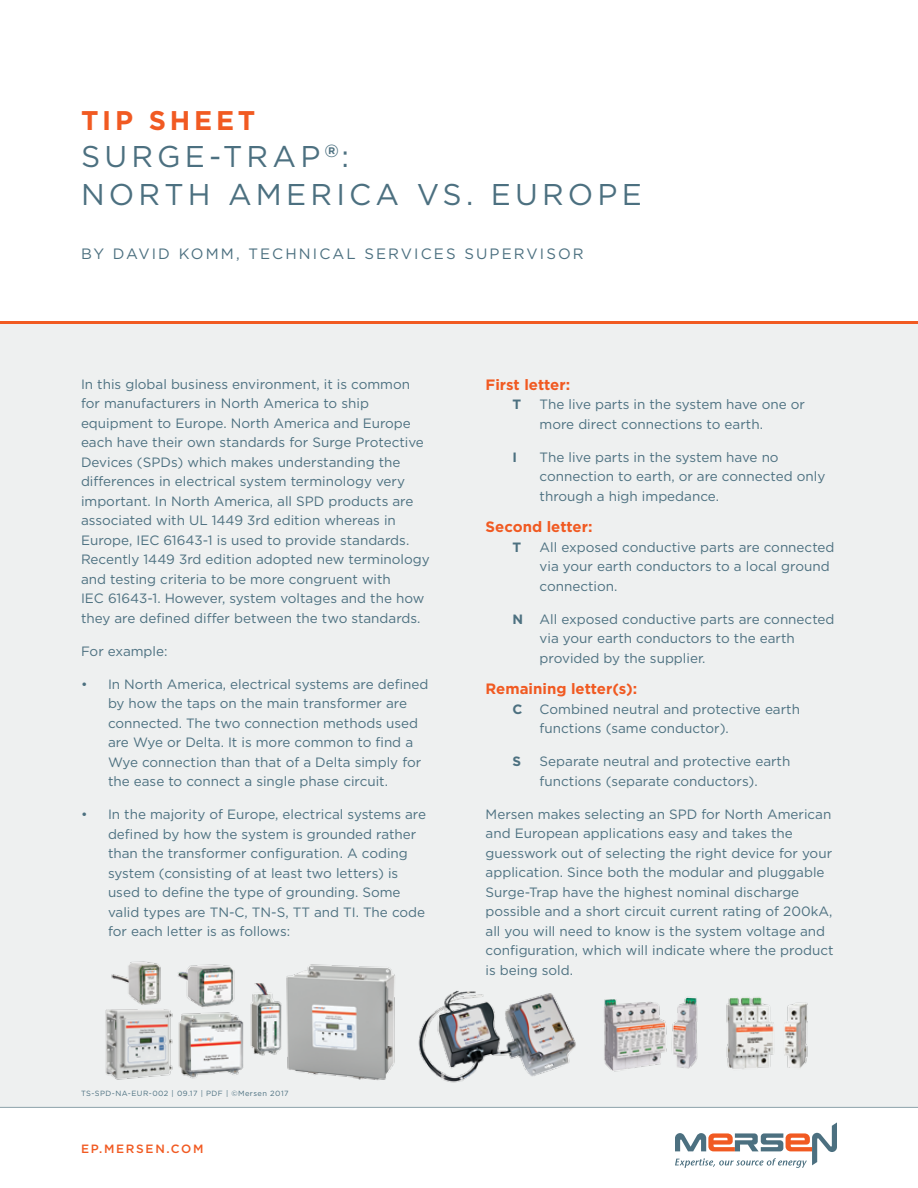
<style>
.page{position:relative;width:918px;height:1188px;background:#fff}
.page>*{position:absolute;margin:0;border:0;box-sizing:border-box;transform-origin:0 0}
.t1{font:30px/37.5px "Gotham";letter-spacing:.14em;color:#4c7080}
.t2{font:700 27px "Gotham";letter-spacing:.14em;color:#f15a22}
.t3{font:700 15px "Gotham";color:#f15a22}
.t4{font:15px "Gotham";letter-spacing:.14em;color:#4c7080}
.t5{font:13.5px/19.5px "Gotham";color:#4c7080}
.t6{font:700 13.5px "Gotham";color:#4c7080}
.t7{font:500 12px "Gotham";letter-spacing:.14em;color:#f15a22}
.t8{font:7.5px "Gotham";letter-spacing:.06em;color:#4c7080}
.s1{font-weight:700}
</style>
<div class="page">
<svg style="left:675px;top:1122px;width:162px;height:46px"></svg>
<div style="left:0;top:321px;width:918px;height:6px;background:#f15a22"></div>
<div style="left:0;top:324px;width:918px;height:783px;background:#eef0f0"></div>
<hr style="left:0;top:1107px;width:918px;height:1px;background:#8ba1a9">
<img style="left:726px;top:997px;width:82px;height:72px">
<img style="left:604px;top:997px;width:94px;height:75px">
<img style="left:416px;top:990px;width:162px;height:118px">
<img style="left:105px;top:961px;width:290px;height:119px">
<h2 class="t2" style="left:81px;top:102px;width:176px">TIP SHEET</h2>
<h1 class="t1" style="left:81px;top:137px;width:562px">SURGE-TRAP<sup>®</sup>:<br>NORTH AMERICA VS. EUROPE</h1>
<p class="t4" style="left:81px;top:244px;width:504px">BY DAVID KOMM, TECHNICAL SERVICES SUPERVISOR</p>
<p class="t5" style="left:81px;top:374px;width:350px">In this global business environment, it is common for manufacturers in North America to ship equipment to Europe. North America and Europe each have their own standards for Surge Protective Devices (SPDs) which makes understanding the differences in electrical system terminology very important. In North America, all SPD products are associated with UL 1449 3rd edition whereas in Europe, IEC 61643-1 is used to provide standards.<br>Recently 1449 3rd edition adopted new terminology and testing criteria to be more congruent with<br>IEC 61643-1. However, system voltages and the how they are defined differ between the two standards.</p>
<p class="t5" style="left:81px;top:641px;width:88px">For example:</p>
<p class="t5" style="left:108px;top:674px;width:322px;text-indent:-27px">• In North America, electrical systems are defined by how the taps on the main transformer are connected. The two connection methods used are Wye or Delta. It is more common to find a Wye connection than that of a Delta simply for the ease to connect a single phase circuit.</p>
<p class="t5" style="left:108px;top:804px;width:320px;text-indent:-27px">• In the majority of Europe, electrical systems are defined by how the system is grounded rather than the transformer configuration. A coding system (consisting of at least two letters) is used to define the type of grounding. Some valid types are TN-C, TN-S, TT and TI. The code for each letter is as follows:</p>
<p class="t8" style="left:81px;top:1088px;width:209px">TS-SPD-NA-EUR-002 | 09.17 | PDF | ©Mersen 2017</p>
<p class="t7" style="left:81px;top:1140px;width:124px">EP.MERSEN.COM</p>
<p class="t3" style="left:486px;top:375px;width:86px">First letter:</p>
<p class="t6" style="left:513px;top:396px;width:10px">T</p>
<p class="t5" style="left:540px;top:395px;width:267px">The live parts in the system have one or more direct connections to earth.</p>
<p class="t6" style="left:513px;top:448px;width:6px">I</p>
<p class="t5" style="left:540px;top:447px;width:287px">The live parts in the system have no connection to earth, or are connected only through a high impedance.</p>
<p class="t3" style="left:486px;top:517px;width:108px">Second letter:</p>
<p class="t6" style="left:513px;top:538px;width:10px">T</p>
<p class="t5" style="left:540px;top:537px;width:296px">All exposed conductive parts are connected via your earth conductors to a local ground connection.</p>
<p class="t5" style="left:540px;top:609px;width:296px;text-indent:-27px"><span class="s1">N</span> All exposed conductive parts are connected via your earth conductors to the earth provided by the supplier.</p>
<p class="t3" style="left:486px;top:679px;width:153px">Remaining letter(s):</p>
<p class="t6" style="left:513px;top:700px;width:11px">C</p>
<p class="t5" style="left:540px;top:699px;width:262px">Combined neutral and protective earth functions (same conductor).</p>
<p class="t6" style="left:513px;top:753px;width:10px">S</p>
<p class="t5" style="left:540px;top:752px;width:252px">Separate neutral and protective earth functions (separate conductors).</p>
<p class="t5" style="left:486px;top:804px;width:349px">Mersen makes selecting an SPD for North American and European applications easy and takes the guesswork out of selecting the right device for your application. Since both the modular and pluggable Surge-Trap have the highest nominal discharge possible and a short circuit current rating of 200kA, all you will need to know is the system voltage and configuration, which will indicate where the product is being sold.</p>
</div>
